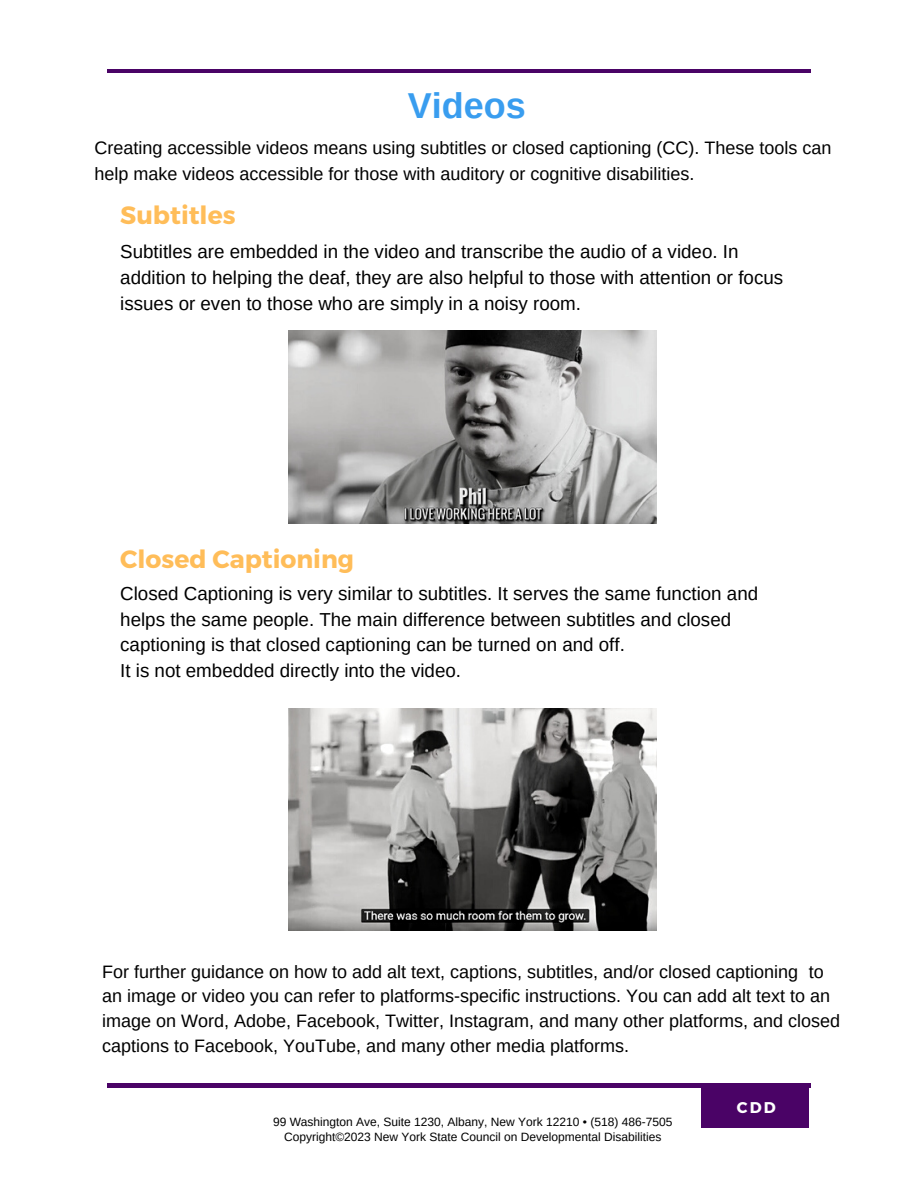
<style>
.page{position:relative;width:918px;height:1188px;background:#fff}
.page>*{position:absolute;margin:0;border:0;box-sizing:border-box;transform-origin:0 0}
.t1{font:700 36px "Arimo";color:#399def}
.t2{font:700 25.05px "Montserrat";color:#ffbd59}
.t3{font:18.75px/25.8px "Arimo";color:#000}
.t4{font:18px/24.8px "Arimo";color:#000}
.t5{font:700 15.6px "Montserrat";color:#fff}
.t6{font:12px "Arimo";color:#000}
</style>
<div class="page">
<hr style="left:107px;top:69px;width:703px;height:4px;background:#4a0366">
<div style="left:701px;top:1084px;width:108px;height:44px;background:#4a0366"></div>
<hr style="left:107px;top:1084px;width:703px;height:3px;background:#4a0366">
<img style="left:289px;top:331px;width:368px;height:192px">
<img style="left:289px;top:709px;width:368px;height:221px">
<p class="t1" style="left:408px;top:85px;width:119px">Videos</p>
<p class="t4" style="left:95px;top:135px;width:738px;line-height:26px">Creating accessible videos means using subtitles or closed captioning (CC). These tools can help make videos accessible for those with auditory or cognitive disabilities.</p>
<p class="t2" style="left:120px;top:199px;width:117px">Subtitles</p>
<p class="t3" style="left:120px;top:239px;width:664px">Subtitles are embedded in the video and transcribe the audio of a video. In addition to helping the deaf, they are also helpful to those with attention or focus issues or even to those who are simply in a noisy room.</p>
<p class="t2" style="left:120px;top:543px;width:235px">Closed Captioning</p>
<p class="t3" style="left:120px;top:580px;width:639px">Closed Captioning is very similar to subtitles. It serves the same function and helps the same people. The main difference between subtitles and closed captioning is that closed captioning can be turned on and off.</p>
<p class="t3" style="left:120px;top:658px;width:342px">It is not embedded directly into the video.</p>
<p class="t4" style="left:102px;top:959px;width:739px">For further guidance on how to add alt text, captions, subtitles, and/or closed captioning to an image or video you can refer to platforms-specific instructions. You can add alt text to an image on Word, Adobe, Facebook, Twitter, Instagram, and many other platforms, and closed captions to Facebook, YouTube, and many other media platforms.</p>
<p class="t6" style="left:273px;top:1115px;width:401px">99 Washington Ave, Suite 1230, Albany, New York 12210 • (518) 486-7505</p>
<p class="t6" style="left:284px;top:1130px;width:379px">Copyright©2023 New York State Council on Developmental Disabilities</p>
<p class="t5" style="left:737px;top:1097px;width:40px">CDD</p>
</div>
